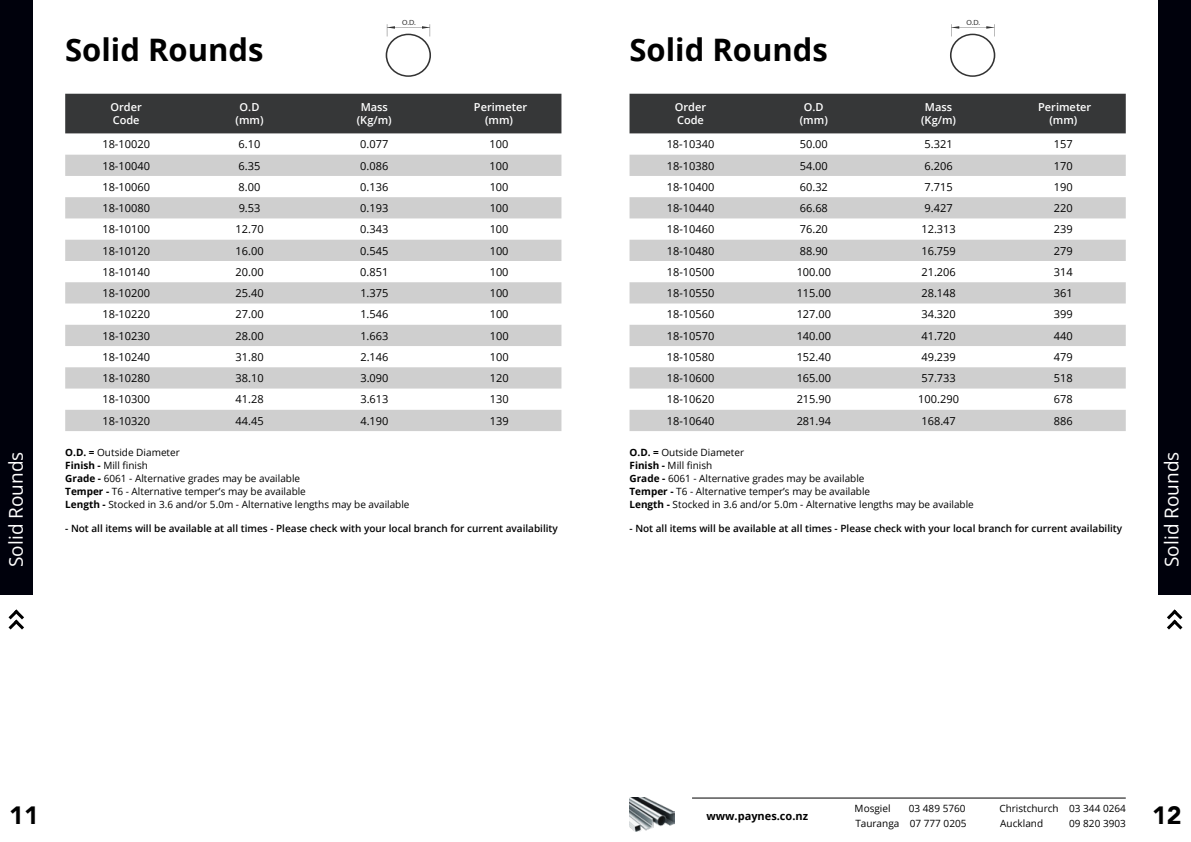
<style>
.page{position:relative;width:1191px;height:842px;background:#fff}
.page>*{position:absolute;margin:0;border:0;box-sizing:border-box;transform-origin:0 0}
.t1{font:700 31px "Open Sans";color:#000}
.t2{font:900 25px "Avenir";color:#000}
.t3{font:19px "Open Sans";color:#fff}
.t4{font:11px "Open Sans";color:#000}
.t5{font:600 11px/13.2px "Open Sans";color:#fff;text-align:center}
.t6{font:700 11px "Open Sans";color:#000}
.t7{font:10px/13px "Open Sans";color:#000}
.t8{font:600 10px "Open Sans";color:#000}
.t9{font:7.5px "Myriad Pro";color:#333;scale:1.05 1}
.s1{font-weight:700}
</style>
<div class="page">
<svg style="left:8px;top:609px;width:16px;height:21px"></svg>
<div style="left:1158px;top:0;width:33px;height:595px;background:#00010c"></div>
<div style="left:0;top:0;width:33px;height:595px;background:#00010c"></div>
<svg style="left:1167px;top:609px;width:16px;height:21px"></svg>
<hr style="left:692px;top:798px;width:433px;height:1px;background:#000">
<img style="left:629px;top:798px;width:46px;height:33px">
<div style="left:65px;top:94px;width:496px;height:39px;background:#363738"></div>
<svg style="left:65px;top:155px;width:496px;height:276px;fill:#cfcfcf"></svg>
<svg style="left:386px;top:24px;width:45px;height:53px"></svg>
<div style="left:629px;top:94px;width:496px;height:39px;background:#363738"></div>
<svg style="left:629px;top:155px;width:496px;height:276px;fill:#cfcfcf"></svg>
<svg style="left:950px;top:24px;width:45px;height:53px"></svg>
<h3 class="t3" style="left:3px;top:567px;width:117px;rotate:-90deg">Solid Rounds</h3>
<h1 class="t1" style="left:65px;top:28px;width:200px">Solid Rounds</h1>
<p class="t9" style="left:402px;top:18px;width:14px">O.D.</p>
<p class="t5" style="left:110px;top:100px;width:33px;text-align:left">Order<br>Code</p>
<p class="t5" style="left:235px;top:100px;width:30px">O.D (mm)</p>
<p class="t5" style="left:357px;top:100px;width:36px">Mass (Kg/m)</p>
<p class="t5" style="left:474px;top:100px;width:55px">Perimeter (mm)</p>
<p class="t4" style="left:102px;top:137px;width:49px">18-10020</p>
<p class="t4" style="left:239px;top:137px;width:23px">6.10</p>
<p class="t4" style="left:360px;top:137px;width:30px">0.077</p>
<p class="t4" style="left:489px;top:137px;width:20px">100</p>
<p class="t4" style="left:102px;top:158px;width:49px">18-10040</p>
<p class="t4" style="left:239px;top:158px;width:23px">6.35</p>
<p class="t4" style="left:360px;top:158px;width:30px">0.086</p>
<p class="t4" style="left:489px;top:158px;width:20px">100</p>
<p class="t4" style="left:102px;top:179px;width:49px">18-10060</p>
<p class="t4" style="left:239px;top:179px;width:23px">8.00</p>
<p class="t4" style="left:360px;top:179px;width:30px">0.136</p>
<p class="t4" style="left:489px;top:179px;width:20px">100</p>
<p class="t4" style="left:102px;top:200px;width:49px">18-10080</p>
<p class="t4" style="left:239px;top:200px;width:23px">9.53</p>
<p class="t4" style="left:360px;top:200px;width:30px">0.193</p>
<p class="t4" style="left:490px;top:200px;width:20px">100</p>
<p class="t4" style="left:102px;top:222px;width:49px">18-10100</p>
<p class="t4" style="left:235px;top:222px;width:30px">12.70</p>
<p class="t4" style="left:360px;top:222px;width:30px">0.343</p>
<p class="t4" style="left:490px;top:222px;width:20px">100</p>
<p class="t4" style="left:102px;top:243px;width:49px">18-10120</p>
<p class="t4" style="left:235px;top:243px;width:30px">16.00</p>
<p class="t4" style="left:360px;top:243px;width:30px">0.545</p>
<p class="t4" style="left:490px;top:243px;width:20px">100</p>
<p class="t4" style="left:102px;top:264px;width:49px">18-10140</p>
<p class="t4" style="left:235px;top:264px;width:30px">20.00</p>
<p class="t4" style="left:360px;top:264px;width:30px">0.851</p>
<p class="t4" style="left:490px;top:264px;width:20px">100</p>
<p class="t4" style="left:102px;top:286px;width:49px">18-10200</p>
<p class="t4" style="left:235px;top:286px;width:30px">25.40</p>
<p class="t4" style="left:360px;top:286px;width:30px">1.375</p>
<p class="t4" style="left:490px;top:286px;width:20px">100</p>
<p class="t4" style="left:102px;top:307px;width:49px">18-10220</p>
<p class="t4" style="left:235px;top:307px;width:30px">27.00</p>
<p class="t4" style="left:360px;top:307px;width:30px">1.546</p>
<p class="t4" style="left:490px;top:307px;width:20px">100</p>
<p class="t4" style="left:102px;top:328px;width:49px">18-10230</p>
<p class="t4" style="left:236px;top:328px;width:30px">28.00</p>
<p class="t4" style="left:360px;top:328px;width:30px">1.663</p>
<p class="t4" style="left:490px;top:328px;width:20px">100</p>
<p class="t4" style="left:102px;top:349px;width:49px">18-10240</p>
<p class="t4" style="left:236px;top:349px;width:30px">31.80</p>
<p class="t4" style="left:360px;top:349px;width:30px">2.146</p>
<p class="t4" style="left:490px;top:349px;width:20px">100</p>
<p class="t4" style="left:102px;top:371px;width:49px">18-10280</p>
<p class="t4" style="left:236px;top:371px;width:30px">38.10</p>
<p class="t4" style="left:360px;top:371px;width:30px">3.090</p>
<p class="t4" style="left:490px;top:371px;width:20px">120</p>
<p class="t4" style="left:102px;top:392px;width:49px">18-10300</p>
<p class="t4" style="left:236px;top:392px;width:30px">41.28</p>
<p class="t4" style="left:360px;top:392px;width:30px">3.613</p>
<p class="t4" style="left:490px;top:392px;width:20px">130</p>
<p class="t4" style="left:102px;top:413px;width:49px">18-10320</p>
<p class="t4" style="left:236px;top:413px;width:30px">44.45</p>
<p class="t4" style="left:360px;top:413px;width:30px">4.190</p>
<p class="t4" style="left:490px;top:413px;width:20px">139</p>
<p class="t7" style="left:65px;top:445px;width:346px"><span class="s1">O.D. =</span> Outside Diameter<br><span class="s1">Finish -</span> Mill finish<br><span class="s1">Grade -</span> 6061 - Alternative grades may be available<br><span class="s1">Temper -</span> T6 - Alternative temper’s may be available<br><span class="s1">Length -</span> Stocked in 3.6 and/or 5.0m - Alternative lengths may be available</p>
<p class="t8" style="left:65px;top:521px;width:494px">- Not all items will be available at all times - Please check with your local branch for current availability</p>
<h1 class="t1" style="left:629px;top:28px;width:200px">Solid Rounds</h1>
<p class="t9" style="left:966px;top:18px;width:14px">O.D.</p>
<p class="t5" style="left:675px;top:100px;width:33px;text-align:left">Order<br>Code</p>
<p class="t5" style="left:800px;top:100px;width:30px">O.D (mm)</p>
<p class="t5" style="left:921px;top:100px;width:36px">Mass (Kg/m)</p>
<p class="t5" style="left:1038px;top:100px;width:55px">Perimeter (mm)</p>
<p class="t4" style="left:666px;top:137px;width:49px">18-10340</p>
<p class="t4" style="left:799px;top:137px;width:30px">50.00</p>
<p class="t4" style="left:924px;top:137px;width:30px">5.321</p>
<p class="t4" style="left:1054px;top:137px;width:20px">157</p>
<p class="t4" style="left:666px;top:158px;width:49px">18-10380</p>
<p class="t4" style="left:800px;top:158px;width:30px">54.00</p>
<p class="t4" style="left:924px;top:158px;width:30px">6.206</p>
<p class="t4" style="left:1054px;top:158px;width:20px">170</p>
<p class="t4" style="left:666px;top:179px;width:49px">18-10400</p>
<p class="t4" style="left:800px;top:179px;width:30px">60.32</p>
<p class="t4" style="left:924px;top:179px;width:30px">7.715</p>
<p class="t4" style="left:1054px;top:179px;width:20px">190</p>
<p class="t4" style="left:666px;top:200px;width:49px">18-10440</p>
<p class="t4" style="left:800px;top:200px;width:30px">66.68</p>
<p class="t4" style="left:924px;top:200px;width:30px">9.427</p>
<p class="t4" style="left:1054px;top:200px;width:20px">220</p>
<p class="t4" style="left:666px;top:222px;width:49px">18-10460</p>
<p class="t4" style="left:800px;top:222px;width:30px">76.20</p>
<p class="t4" style="left:921px;top:222px;width:36px">12.313</p>
<p class="t4" style="left:1054px;top:222px;width:20px">239</p>
<p class="t4" style="left:666px;top:243px;width:49px">18-10480</p>
<p class="t4" style="left:800px;top:243px;width:30px">88.90</p>
<p class="t4" style="left:921px;top:243px;width:36px">16.759</p>
<p class="t4" style="left:1054px;top:243px;width:20px">279</p>
<p class="t4" style="left:666px;top:264px;width:49px">18-10500</p>
<p class="t4" style="left:796px;top:264px;width:36px">100.00</p>
<p class="t4" style="left:921px;top:264px;width:36px">21.206</p>
<p class="t4" style="left:1054px;top:264px;width:20px">314</p>
<p class="t4" style="left:666px;top:286px;width:49px">18-10550</p>
<p class="t4" style="left:796px;top:286px;width:36px">115.00</p>
<p class="t4" style="left:921px;top:286px;width:36px">28.148</p>
<p class="t4" style="left:1054px;top:286px;width:20px">361</p>
<p class="t4" style="left:666px;top:307px;width:49px">18-10560</p>
<p class="t4" style="left:796px;top:307px;width:36px">127.00</p>
<p class="t4" style="left:921px;top:307px;width:36px">34.320</p>
<p class="t4" style="left:1054px;top:307px;width:20px">399</p>
<p class="t4" style="left:666px;top:328px;width:49px">18-10570</p>
<p class="t4" style="left:796px;top:328px;width:36px">140.00</p>
<p class="t4" style="left:921px;top:328px;width:36px">41.720</p>
<p class="t4" style="left:1054px;top:328px;width:20px">440</p>
<p class="t4" style="left:666px;top:349px;width:49px">18-10580</p>
<p class="t4" style="left:796px;top:349px;width:36px">152.40</p>
<p class="t4" style="left:921px;top:349px;width:36px">49.239</p>
<p class="t4" style="left:1054px;top:349px;width:20px">479</p>
<p class="t4" style="left:666px;top:371px;width:49px">18-10600</p>
<p class="t4" style="left:796px;top:371px;width:36px">165.00</p>
<p class="t4" style="left:921px;top:371px;width:36px">57.733</p>
<p class="t4" style="left:1054px;top:371px;width:20px">518</p>
<p class="t4" style="left:666px;top:392px;width:49px">18-10620</p>
<p class="t4" style="left:796px;top:392px;width:36px">215.90</p>
<p class="t4" style="left:918px;top:392px;width:42px">100.290</p>
<p class="t4" style="left:1054px;top:392px;width:20px">678</p>
<p class="t4" style="left:666px;top:413px;width:49px">18-10640</p>
<p class="t4" style="left:796px;top:413px;width:36px">281.94</p>
<p class="t4" style="left:921px;top:413px;width:36px">168.47</p>
<p class="t4" style="left:1054px;top:413px;width:20px">886</p>
<p class="t7" style="left:629px;top:445px;width:346px"><span class="s1">O.D. =</span> Outside Diameter<br><span class="s1">Finish -</span> Mill finish<br><span class="s1">Grade -</span> 6061 - Alternative grades may be available<br><span class="s1">Temper -</span> T6 - Alternative temper’s may be available<br><span class="s1">Length -</span> Stocked in 3.6 and/or 5.0m - Alternative lengths may be available</p>
<p class="t8" style="left:629px;top:521px;width:494px">- Not all items will be available at all times - Please check with your local branch for current availability</p>
<h3 class="t3" style="left:1158px;top:567px;width:117px;rotate:-90deg">Solid Rounds</h3>
<p class="t7" style="left:854px;top:802px;width:37px">Mosgiel</p>
<p class="t7" style="left:909px;top:802px;width:58px">03 489 5760</p>
<p class="t7" style="left:999px;top:802px;width:128px">Christchurch 03 344 0264</p>
<p class="t7" style="left:855px;top:817px;width:113px">Tauranga 07 777 0205</p>
<p class="t7" style="left:1000px;top:817px;width:44px">Auckland</p>
<p class="t7" style="left:1069px;top:817px;width:58px">09 820 3903</p>
<h2 class="t2" style="left:9px;top:794px;width:31px">11</h2>
<h2 class="t2" style="left:1152px;top:794px;width:31px">12</h2>
<p class="t6" style="left:706px;top:808px;width:103px">www.paynes.co.nz</p>
</div>
